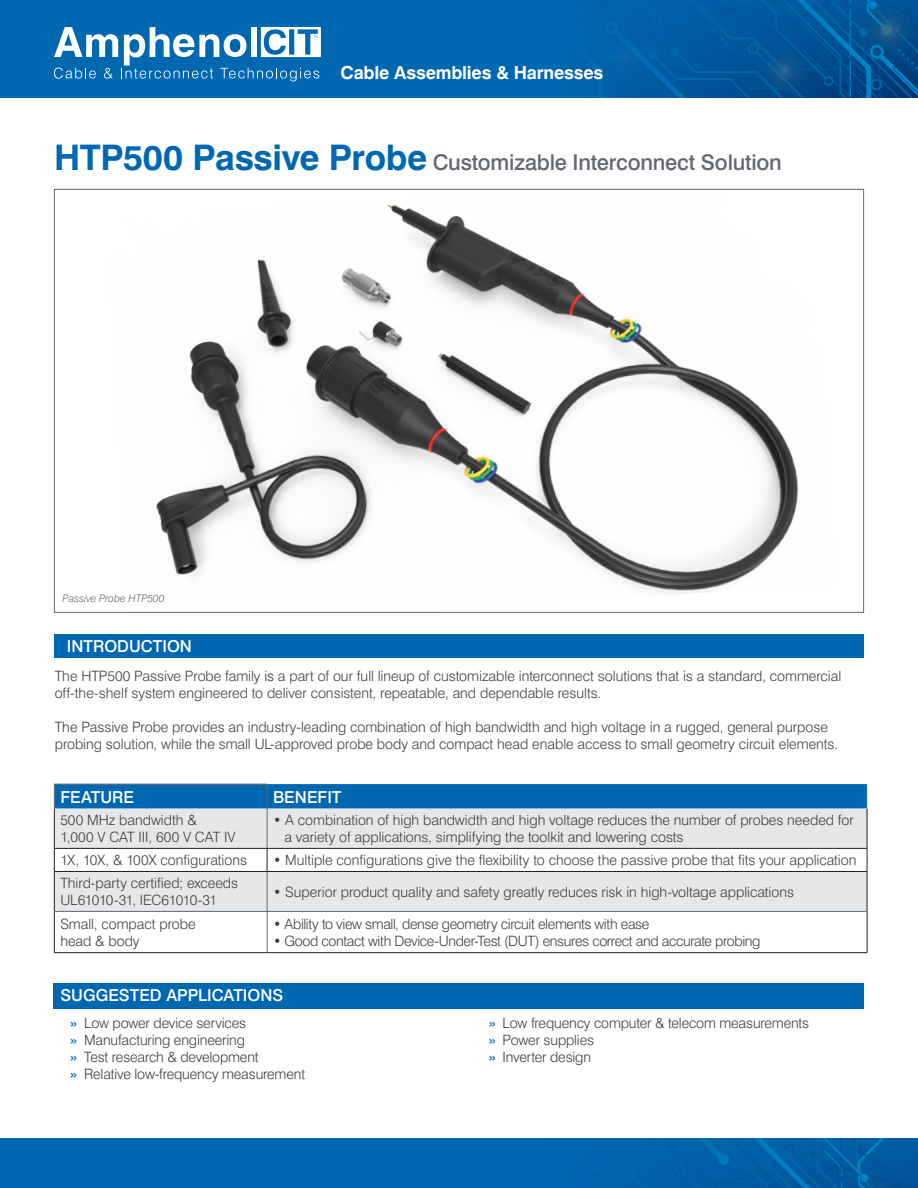
<style>
.page{position:relative;width:918px;height:1188px;background:#fff}
.page>*{position:absolute;margin:0;border:0;box-sizing:border-box;transform-origin:0 0}
.t1{font:500 21.75px "Swiss 721 BT";letter-spacing:-.01em;color:#64686f}
.t2{font:700 18px "Swiss 721 BT";letter-spacing:-.01em;color:#fff}
.t3{font:500 16.5px "Swiss 721 BT";color:#fff}
.t4{font:300 14.25px/17.1px "Swiss 721 BT";color:#3e3e3f}
.t5{font:300 14.25px "Swiss 721 BT";letter-spacing:-.025em;color:#3e3e3f}
.t6{font:italic 300 10.5px "Swiss 721 BT";color:#64686f}
.s1{font-weight:700;font-size:35.25px;color:#0067b1}
.s2{font-weight:500;color:#0067b1}
</style>
<div class="page">
<div style="left:0;top:0;width:918px;height:97px;background:#0067b1"></div>
<svg style="left:612px;top:0;width:306px;height:97px"></svg>
<div style="left:586px;top:19px;width:78px;height:76px;background:#0062a8;border-radius:50%"></div>
<svg style="left:54px;top:27px;width:267px;height:54px"></svg>
<div style="left:0;top:1139px;width:918px;height:49px;background:#0067b1"></div>
<svg style="left:641px;top:1139px;width:277px;height:49px"></svg>
<svg style="left:55px;top:809px;width:812px;height:102px;fill:#e6e7e9"></svg>
<svg style="left:267px;top:849px;width:1px;height:22px"></svg>
<hr style="left:54px;top:809px;width:1px;height:39px;background:#231f20">
<hr style="left:867px;top:809px;width:1px;height:39px;background:#231f20">
<hr style="left:54px;top:872px;width:1px;height:39px;background:#231f20">
<hr style="left:867px;top:872px;width:1px;height:39px;background:#231f20">
<hr style="left:54px;top:911px;width:1px;height:41px;background:#231f20">
<hr style="left:867px;top:911px;width:1px;height:41px;background:#231f20">
<hr style="left:54px;top:952px;width:213px;height:1px;background:#231f20">
<hr style="left:267px;top:952px;width:600px;height:1px;background:#231f20">
<hr style="left:54px;top:848px;width:213px;height:1px;background:#231f20">
<svg style="left:54px;top:849px;width:1px;height:22px"></svg>
<hr style="left:267px;top:848px;width:600px;height:1px;background:#231f20">
<svg style="left:867px;top:849px;width:1px;height:22px"></svg>
<hr style="left:54px;top:871px;width:213px;height:1px;background:#231f20">
<hr style="left:267px;top:871px;width:600px;height:1px;background:#231f20">
<svg style="left:54px;top:784px;width:813px;height:25px;background:#076ab2"></svg>
<hr style="left:267px;top:809px;width:1px;height:39px;background:#64686f">
<hr style="left:267px;top:872px;width:1px;height:39px;background:#64686f">
<hr style="left:55px;top:911px;width:212px;height:1px;background:#64686f">
<hr style="left:267px;top:912px;width:1px;height:40px;background:#64686f">
<hr style="left:267px;top:911px;width:600px;height:1px;background:#64686f">
<img style="left:156px;top:204px;width:643px;height:391px">
<div style="left:55px;top:634px;width:809px;height:24px;background:#0067b1"></div>
<div style="left:54px;top:983px;width:810px;height:25px;background:#0067b1"></div>
<p class="t2" style="left:341px;top:61px;width:264px">Cable Assemblies &amp; Harnesses</p>
<h1 class="t1" style="left:54px;top:150px;width:729px"><span class="s1">HTP500 Passive Probe</span> Customizable Interconnect Solution</h1>
<p class="t6" style="left:63px;top:592px;width:103px">Passive Probe HTP500</p>
<p class="t3" style="left:67px;top:636px;width:127px">INTRODUCTION</p>
<p class="t4" style="left:55px;top:667px;width:788px">The HTP500 Passive Probe family is a part of our full lineup of customizable interconnect solutions that is a standard, commercial off-the-shelf system engineered to deliver consistent, repeatable, and dependable results.</p>
<p class="t4" style="left:55px;top:718px;width:785px">The Passive Probe provides an industry-leading combination of high bandwidth and high voltage in a rugged, general purpose probing solution, while the small UL-approved probe body and compact head enable access to small geometry circuit elements.</p>
<p class="t3" style="left:60px;top:787px;width:75px">FEATURE</p>
<p class="t3" style="left:273px;top:787px;width:70px">BENEFIT</p>
<p class="t4" style="left:60px;top:812px;width:177px">500 MHz bandwidth &amp;<br>1,000 V CAT III, 600 V CAT IV</p>
<p class="t4" style="left:284px;top:812px;width:571px;text-indent:-11px">• A combination of high bandwidth and high voltage reduces the number of probes needed for a variety of applications, simplifying the toolkit and lowering costs</p>
<p class="t4" style="left:60px;top:852px;width:188px">1X, 10X, &amp; 100X configurations</p>
<p class="t4" style="left:273px;top:852px;width:585px">• Multiple configurations give the flexibility to choose the passive probe that fits your application</p>
<p class="t4" style="left:60px;top:875px;width:179px">Third-party certified; exceeds<br>UL61010-31, IEC61010-31</p>
<p class="t4" style="left:273px;top:883px;width:523px">• Superior product quality and safety greatly reduces risk in high-voltage applications</p>
<p class="t4" style="left:60px;top:915px;width:137px">Small, compact probe head &amp; body</p>
<p class="t5" style="left:273px;top:915px;width:378px">• Ability to view small, dense geometry circuit elements with ease</p>
<p class="t5" style="left:273px;top:932px;width:489px">• Good contact with Device-Under-Test (DUT) ensures correct and accurate probing</p>
<p class="t3" style="left:60px;top:985px;width:224px">SUGGESTED APPLICATIONS</p>
<p class="t4" style="left:71px;top:1014px;width:236px"><span class="s2">»</span> Low power device services<br><span class="s2">»</span> Manufacturing engineering<br><span class="s2">»</span> Test research &amp; development<br><span class="s2">»</span> Relative low-frequency measurement</p>
<p class="t4" style="left:489px;top:1014px;width:322px"><span class="s2">»</span> Low frequency computer &amp; telecom measurements <span class="s2">»</span> Power supplies<br><span class="s2">»</span> Inverter design</p>
</div>
